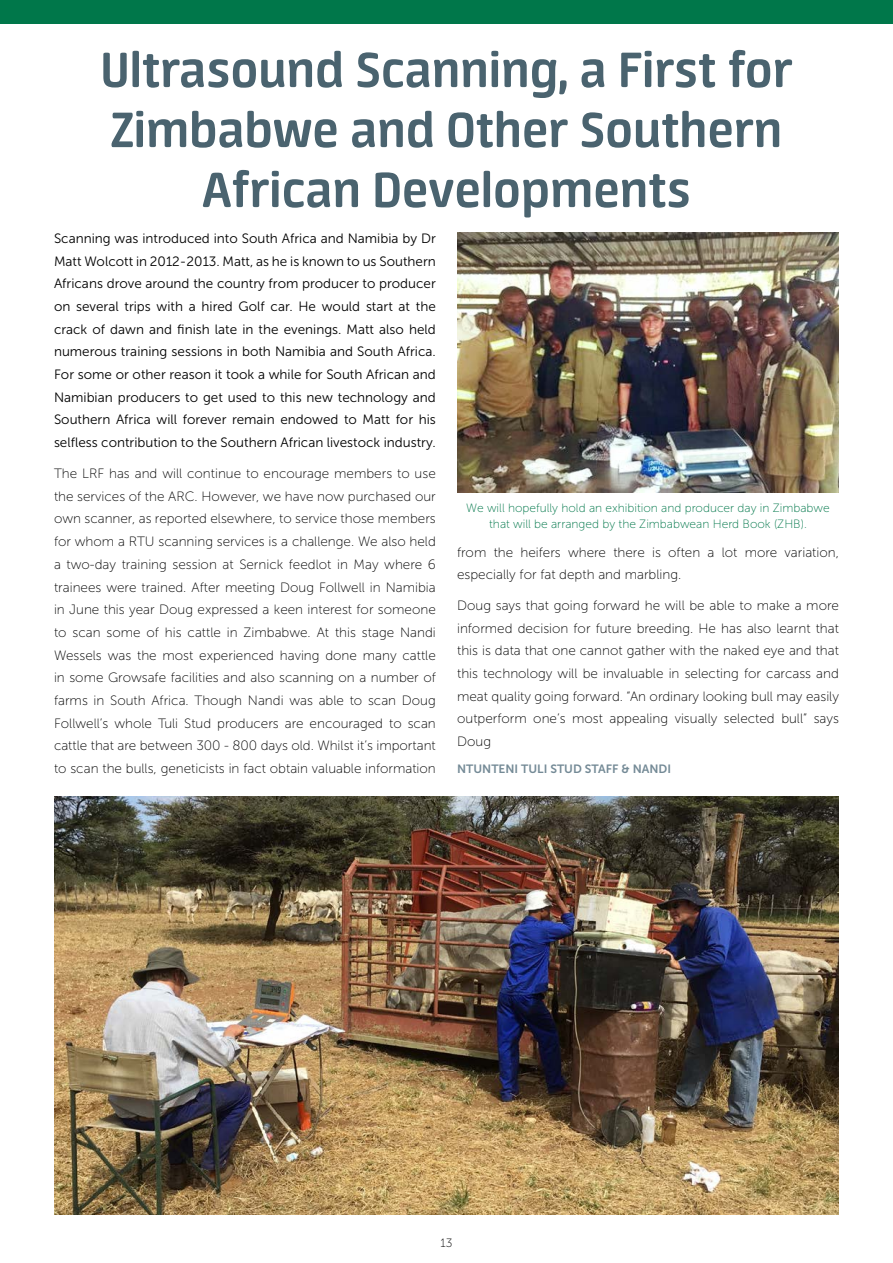
<style>
.page{position:relative;width:893px;height:1263px;background:#fff}
.page>*{position:absolute;margin:0;border:0;box-sizing:border-box;transform-origin:0 0}
.t1{font:700 55.5px/60px "Neuron";color:#4a636f;text-align:center}
.t2{font:13.5px/22.6px "Museo Sans 100";color:#000;text-align:justify}
.t3{font:13.5px/22.6px "Museo Sans 300";color:#000;text-align:justify}
.t4{font:12px/16.5px "Museo Sans 100";color:#00774a;text-align:center}
.t5{font:12px "Museo Sans 700";color:#748a96}
.t6{font:12px "Museo Sans 100";color:#000}
</style>
<div class="page">
<div style="left:0;top:0;width:893px;height:23px;background:#00774a"></div>
<img style="left:457px;top:233px;width:382px;height:260px">
<img style="left:54px;top:796px;width:785px;height:418px">
<h1 class="t1" style="left:100px;top:39px;width:694px">Ultrasound Scanning, a First for<br>Zimbabwe and Other Southern<br>African Developments</h1>
<p class="t3" style="left:54px;top:227px;width:383px">Scanning was introduced into South Africa and Namibia by Dr Matt Wolcott in 2012-2013. Matt, as he is known to us Southern Africans drove around the country from producer to producer on several trips with a hired Golf car. He would start at the crack of dawn and finish late in the evenings. Matt also held numerous training sessions in both Namibia and South Africa.<br>For some or other reason it took a while for South African and Namibian producers to get used to this new technology and Southern Africa will forever remain endowed to Matt for his selfless contribution to the Southern African livestock industry.</p>
<p class="t2" style="left:54px;top:462px;width:383px">The LRF has and will continue to encourage members to use the services of the ARC. However, we have now purchased our own scanner, as reported elsewhere, to service those members for whom a RTU scanning services is a challenge. We also held a two-day training session at Sernick feedlot in May where 6 trainees were trained. After meeting Doug Follwell in Namibia in June this year Doug expressed a keen interest for someone to scan some of his cattle in Zimbabwe. At this stage Nandi Wessels was the most experienced having done many cattle in some Growsafe facilities and also scanning on a number of farms in South Africa. Though Nandi was able to scan Doug Follwell’s whole Tuli Stud producers are encouraged to scan cattle that are between 300 - 800 days old. Whilst it’s important to scan the bulls, geneticists in fact obtain valuable information</p>
<p class="t4" style="left:466px;top:499px;width:365px">We will hopefully hold an exhibition and producer day in Zimbabwe that will be arranged by the Zimbabwean Herd Book (ZHB).</p>
<p class="t2" style="left:457px;top:541px;width:383px">from the heifers where there is often a lot more variation, especially for fat depth and marbling.</p>
<p class="t2" style="left:457px;top:594px;width:383px">Doug says that going forward he will be able to make a more informed decision for future breeding. He has also learnt that this is data that one cannot gather with the naked eye and that this technology will be invaluable in selecting for carcass and meat quality going forward. “An ordinary looking bull may easily outperform one’s most appealing visually selected bull” says Doug</p>
<p class="t5" style="left:457px;top:762px;width:216px">NTUNTENI TULI STUD STAFF &amp; NANDI</p>
<p class="t6" style="left:440px;top:1236px;width:13px">13</p>
</div>
